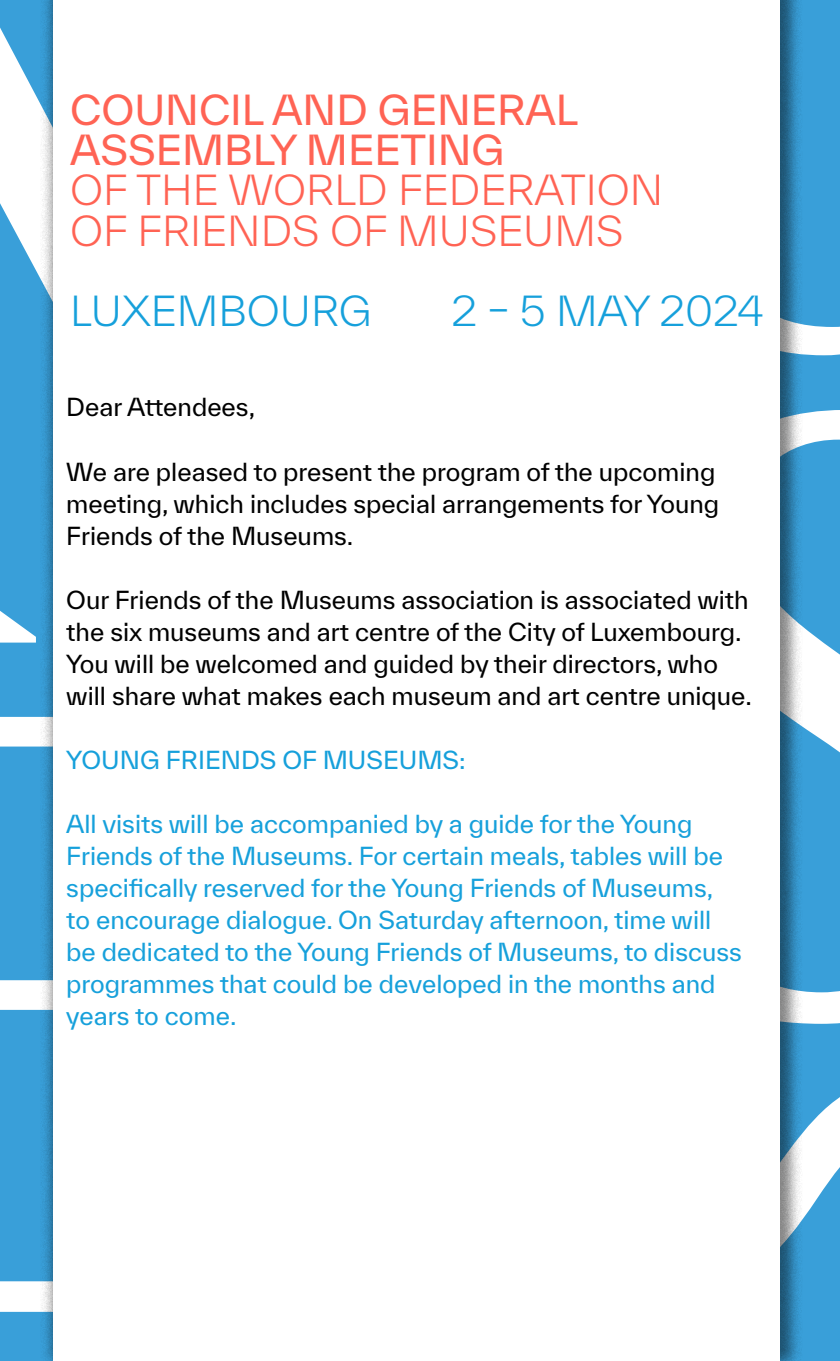
<style>
.page{position:relative;width:840px;height:1361px;background:#fff}
.page>*{position:absolute;margin:0;border:0;box-sizing:border-box;transform-origin:0 0}
.t1{font:300 40px/40px "TWK Everett";color:#ff6354}
.t2{font:40px/40px "TWK Everett";color:#ff6354}
.t3{font:300 40px "TWK Everett";color:#16a0db}
.t4{font:24px/32px "TWK Everett";color:#000}
.t5{font:24px/32px "TWK Everett";color:#16a0db}
</style>
<div class="page">
<svg style="left:0;top:9px;width:40px;height:633px;fill:#399fd9"></svg>
<svg style="left:802px;top:9px;width:37px;height:346px;background:#49a6dc"></svg>
<svg style="left:802px;top:410px;width:37px;height:614px;fill:#399fd9"></svg>
<svg style="left:0;top:746px;width:40px;height:566px;background:#4ea9dd"></svg>
<svg style="left:802px;top:1079px;width:37px;height:220px;fill:#399fd9"></svg>
<div style="left:40px;top:0;width:762px;height:1361px;background:#000;opacity:.49"></div>
<div style="left:53px;top:0;width:726px;height:1361px;background:#fff"></div>
<h1 class="t2" style="left:70px;top:90px;width:509px">COUNCIL AND GENERAL<br>ASSEMBLY MEETING</h1>
<h1 class="t1" style="left:70px;top:170px;width:594px">OF THE WORLD FEDERATION<br>OF FRIENDS OF MUSEUMS</h1>
<h1 class="t3" style="left:70px;top:284px;width:303px">LUXEMBOURG</h1>
<h1 class="t3" style="left:451px;top:284px;width:313px">2 – 5 MAY 2024</h1>
<p class="t4" style="left:66px;top:391px;width:190px">Dear Attendees,</p>
<p class="t4" style="left:66px;top:455px;width:654px">We are pleased to present the program of the upcoming meeting, which includes special arrangements for Young<br>Friends of the Museums.</p>
<p class="t4" style="left:66px;top:583px;width:686px">Our Friends of the Museums association is associated with the six museums and art centre of the City of Luxembourg.<br>You will be welcomed and guided by their directors, who will share what makes each museum and art centre unique.</p>
<p class="t5" style="left:66px;top:743px;width:400px">YOUNG FRIENDS OF MUSEUMS:</p>
<p class="t5" style="left:66px;top:807px;width:676px">All visits will be accompanied by a guide for the Young Friends of the Museums. For certain meals, tables will be specifically reserved for the Young Friends of Museums, to encourage dialogue. On Saturday afternoon, time will be dedicated to the Young Friends of Museums, to discuss programmes that could be developed in the months and years to come.</p>
</div>
